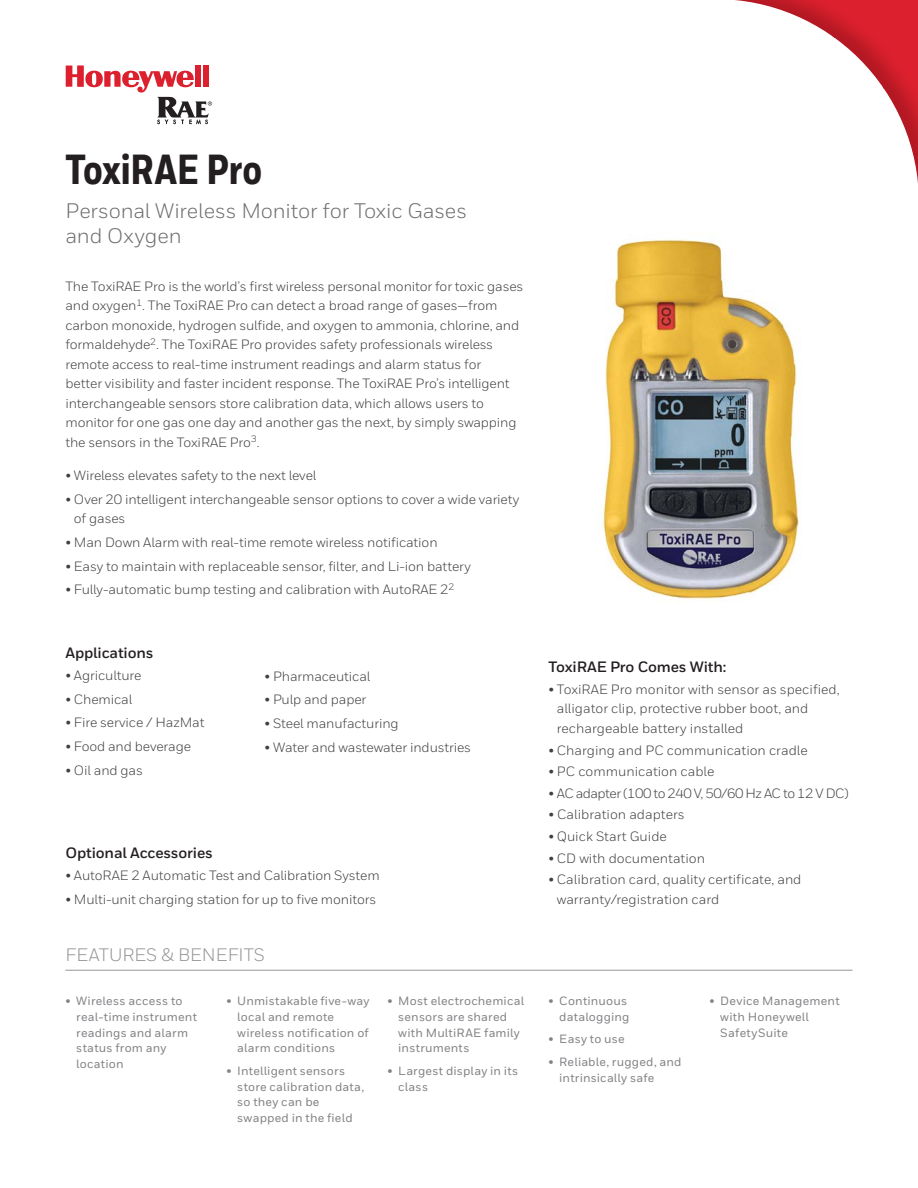
<style>
.page{position:relative;width:918px;height:1188px;background:#fff}
.page>*{position:absolute;margin:0;border:0;box-sizing:border-box;transform-origin:0 0}
.t1{font:800 42px "Honeywell Cond";letter-spacing:-.005em;color:#231f20}
.t2{font:21px/25.2px "Honeywell Sans";letter-spacing:-.005em;color:#6d6e70}
.t3{font:18px "Honeywell Sans";color:#939598}
.t4{font:700 15px "Honeywell Sans";letter-spacing:-.01em;color:#231f20}
.t5{font:13.5px/19.5px "Honeywell Sans";letter-spacing:-.01em;color:#404041}
.t6{font:13.5px "Honeywell Sans";letter-spacing:-.04em;color:#404041}
.t7{font:500 12px/15.8px "Honeywell Sans";letter-spacing:.015em;color:#808285}
</style>
<div class="page">
<img style="left:735px;top:0;width:183px;height:37px">
<img style="left:833px;top:37px;width:85px;height:50px">
<img style="left:882px;top:87px;width:36px;height:96px">
<hr style="left:65px;top:970px;width:788px;height:1px;background:#939598">
<img style="left:602px;top:239px;width:197px;height:360px">
<svg style="left:66px;top:65px;width:146px;height:59px"></svg>
<h1 class="t1" style="left:65px;top:145px;width:198px">ToxiRAE Pro</h1>
<h2 class="t2" style="left:65px;top:200px;width:403px">Personal Wireless Monitor for Toxic Gases and Oxygen</h2>
<p class="t5" style="left:65px;top:277px;width:460px">The ToxiRAE Pro is the world’s first wireless personal monitor for toxic gases and oxygen<sup>1</sup>. The ToxiRAE Pro can detect a broad range of gases—from carbon monoxide, hydrogen sulfide, and oxygen to ammonia, chlorine, and formaldehyde<sup>2</sup>. The ToxiRAE Pro provides safety professionals wireless remote access to real-time instrument readings and alarm status for<br>better visibility and faster incident response. The ToxiRAE Pro’s intelligent interchangeable sensors store calibration data, which allows users to monitor for one gas one day and another gas the next, by simply swapping the sensors in the ToxiRAE Pro<sup>3</sup>.</p>
<p class="t5" style="left:65px;top:466px;width:252px">• Wireless elevates safety to the next level</p>
<p class="t5" style="left:74px;top:490px;width:447px;text-indent:-9px">• Over 20 intelligent interchangeable sensor options to cover a wide variety of gases</p>
<p class="t5" style="left:65px;top:533px;width:374px">• Man Down Alarm with real-time remote wireless notification</p>
<p class="t5" style="left:65px;top:557px;width:407px">• Easy to maintain with replaceable sensor, filter, and Li-ion battery</p>
<p class="t5" style="left:65px;top:581px;width:390px">• Fully-automatic bump testing and calibration with AutoRAE 2<sup>2</sup></p>
<p class="t4" style="left:65px;top:647px;width:90px">Applications</p>
<p class="t5" style="left:65px;top:666px;width:78px">• Agriculture</p>
<p class="t5" style="left:65px;top:690px;width:68px">• Chemical</p>
<p class="t5" style="left:65px;top:714px;width:141px">• Fire service / HazMat</p>
<p class="t5" style="left:65px;top:738px;width:127px">• Food and beverage</p>
<p class="t5" style="left:65px;top:761px;width:79px">• Oil and gas</p>
<p class="t5" style="left:265px;top:667px;width:107px">• Pharmaceutical</p>
<p class="t5" style="left:265px;top:691px;width:103px">• Pulp and paper</p>
<p class="t5" style="left:265px;top:715px;width:136px">• Steel manufacturing</p>
<p class="t5" style="left:265px;top:738px;width:208px">• Water and wastewater industries</p>
<p class="t4" style="left:65px;top:847px;width:149px">Optional Accessories</p>
<p class="t5" style="left:65px;top:867px;width:316px">• AutoRAE 2 Automatic Test and Calibration System</p>
<p class="t5" style="left:65px;top:890px;width:312px">• Multi-unit charging station for up to five monitors</p>
<h3 class="t3" style="left:65px;top:948px;width:201px">FEATURES &amp; BENEFITS</h3>
<p class="t7" style="left:76px;top:994px;width:122px;text-indent:-11px">• Wireless access to real-time instrument readings and alarm status from any location</p>
<p class="t7" style="left:237px;top:994px;width:134px;text-indent:-11px">• Unmistakable five-way local and remote wireless notification of alarm conditions</p>
<p class="t7" style="left:237px;top:1064px;width:128px;text-indent:-11px">• Intelligent sensors store calibration data, so they can be swapped in the field</p>
<p class="t7" style="left:398px;top:994px;width:127px;text-indent:-11px">• Most electrochemical sensors are shared with MultiRAE family instruments</p>
<p class="t7" style="left:398px;top:1064px;width:122px;text-indent:-11px">• Largest display in its class</p>
<p class="t4" style="left:548px;top:661px;width:179px">ToxiRAE Pro Comes With:</p>
<p class="t5" style="left:557px;top:681px;width:284px;text-indent:-9px">• ToxiRAE Pro monitor with sensor as specified, alligator clip, protective rubber boot, and rechargeable battery installed</p>
<p class="t5" style="left:548px;top:741px;width:261px">• Charging and PC communication cradle</p>
<p class="t5" style="left:548px;top:763px;width:168px">• PC communication cable</p>
<p class="t6" style="left:548px;top:788px;width:302px">• AC adapter (100 to 240 V, 50/60 Hz AC to 12 V DC)</p>
<p class="t5" style="left:548px;top:806px;width:138px">• Calibration adapters</p>
<p class="t5" style="left:548px;top:828px;width:120px">• Quick Start Guide</p>
<p class="t5" style="left:548px;top:849px;width:158px">• CD with documentation</p>
<p class="t5" style="left:557px;top:871px;width:246px;text-indent:-9px">• Calibration card, quality certificate, and warranty/registration card</p>
<p class="t7" style="left:548px;top:994px;width:83px;text-align:right">• Continuous datalogging</p>
<p class="t7" style="left:548px;top:1032px;width:78px">• Easy to use</p>
<p class="t7" style="left:559px;top:1055px;width:124px;text-indent:-11px">• Reliable, rugged, and intrinsically safe</p>
<p class="t7" style="left:720px;top:994px;width:121px;text-indent:-11px">• Device Management with Honeywell<br>SafetySuite</p>
</div>
